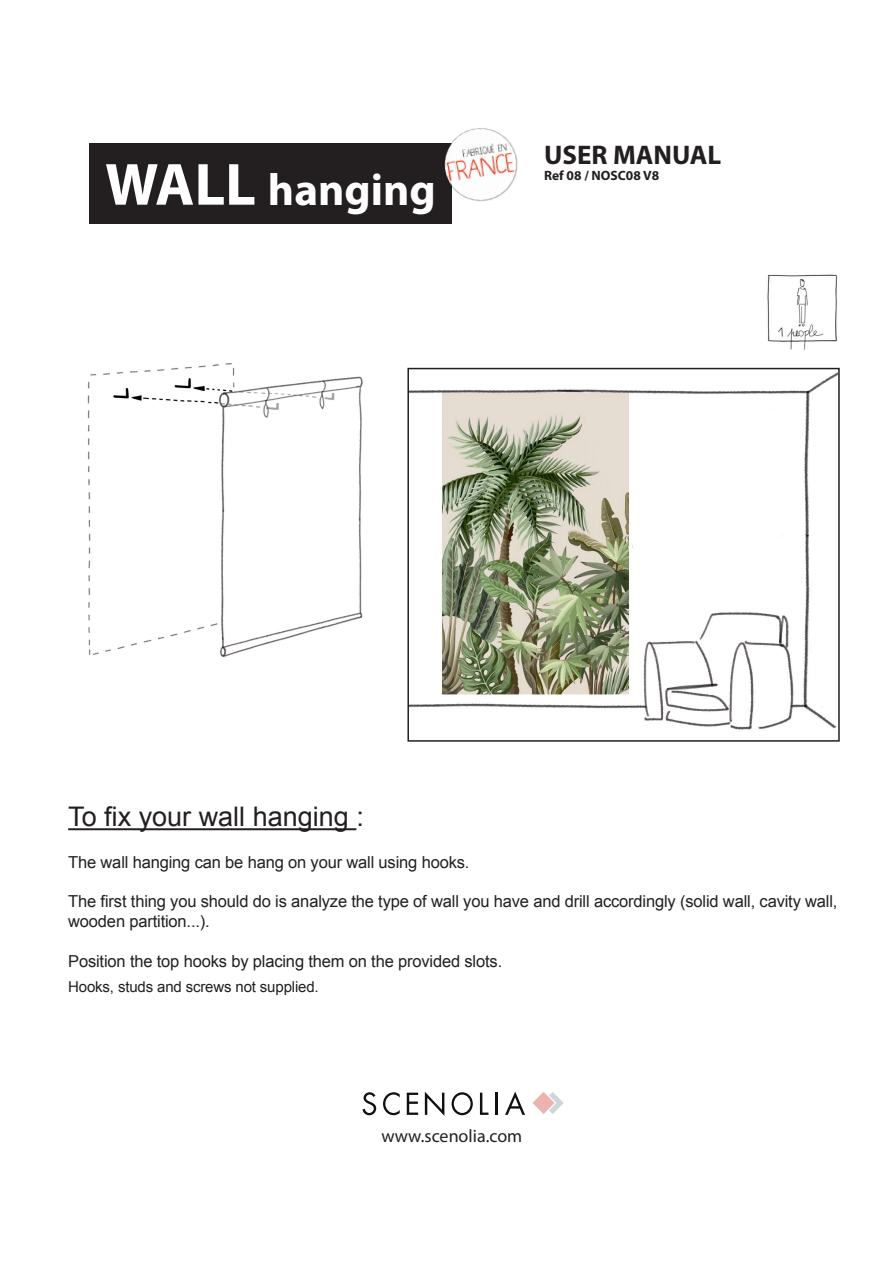
<style>
.page{position:relative;width:893px;height:1263px;background:#fff}
.page>*{position:absolute;margin:0;border:0;box-sizing:border-box;transform-origin:0 0}
.t1{font:700 45px "Myriad Pro";color:#fff}
.t2{font:27px "Arial";color:#231f20}
.t3{font:700 27px "Myriad Pro";color:#231f20}
.t4{font:18px "Myriad Pro";color:#231f20}
.t5{font:16.5px/19.8px "Arial";letter-spacing:-.01em;color:#231f20}
.t6{font:15px "Arial";letter-spacing:-.01em;color:#231f20}
.t7{font:700 13.5px "Myriad Pro";color:#231f20}
.s1{font-size:60px}
</style>
<div class="page">
<svg style="left:532px;top:1092px;width:32px;height:22px"></svg>
<svg style="left:362px;top:1092px;width:14px;height:23px"></svg>
<svg style="left:383px;top:1092px;width:17px;height:23px"></svg>
<svg style="left:407px;top:1093px;width:11px;height:22px"></svg>
<svg style="left:425px;top:1092px;width:19px;height:24px"></svg>
<svg style="left:452px;top:1092px;width:21px;height:23px"></svg>
<svg style="left:480px;top:1093px;width:8px;height:22px"></svg>
<hr style="left:495px;top:1093px;width:3px;height:22px;background:#0e1111">
<svg style="left:505px;top:1091px;width:20px;height:24px"></svg>
<img style="left:767px;top:273px;width:71px;height:77px">
<img style="left:87px;top:363px;width:276px;height:295px">
<hr style="left:68px;top:828px;width:288px;height:2px;background:#231f20">
<div style="left:89px;top:144px;width:363px;height:80px;background:#231f20"></div>
<img style="left:410px;top:373px;width:427px;height:357px">
<div style="left:407px;top:368px;width:433px;height:374px;border:2px solid #231f20"></div>
<img style="left:436px;top:128px;width:82px;height:74px">
<p class="t1" style="left:105px;top:160px;width:332px"><span class="s1">WALL</span> hanging</p>
<p class="t3" style="left:544px;top:137px;width:179px">USER MANUAL</p>
<p class="t7" style="left:544px;top:166px;width:116px">Ref 08 / NOSC08 V8</p>
<p class="t2" style="left:68px;top:799px;width:297px">To fix your wall hanging :</p>
<p class="t5" style="left:68px;top:852px;width:403px">The wall hanging can be hang on your wall using hooks.</p>
<p class="t5" style="left:68px;top:892px;width:771px">The first thing you should do is analyze the type of wall you have and drill accordingly (solid wall, cavity wall, wooden partition...).</p>
<p class="t5" style="left:68px;top:951px;width:435px">Position the top hooks by placing them on the provided slots.</p>
<p class="t6" style="left:68px;top:977px;width:252px">Hooks, studs and screws not supplied.</p>
<p class="t4" style="left:381px;top:1125px;width:142px">www.scenolia.com</p>
</div>
